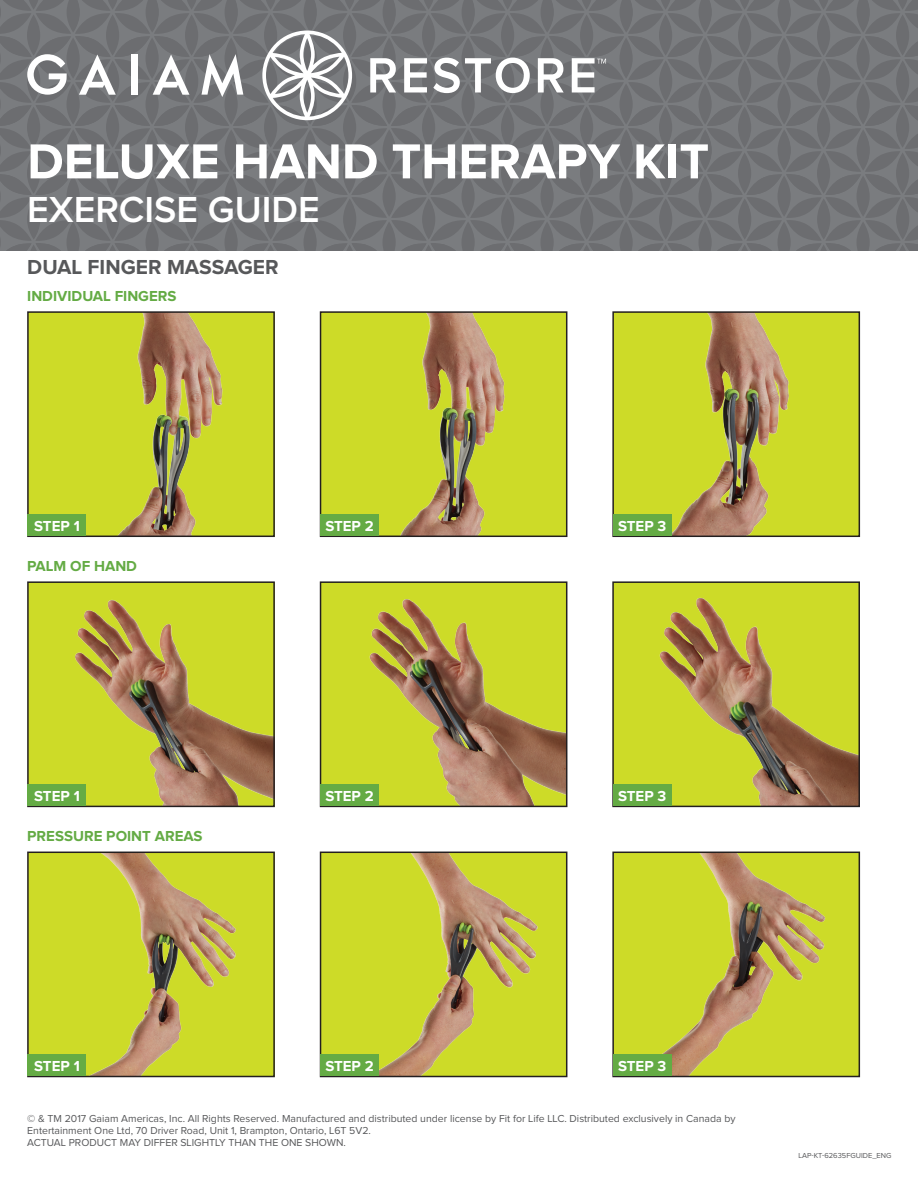
<style>
.page{position:relative;width:918px;height:1188px;background:#fff}
.page>*{position:absolute;margin:0;border:0;box-sizing:border-box;transform-origin:0 0}
.t1{font:700 50.85px "Proxima Nova";color:#fff}
.t2{font:600 37.5px "Proxima Nova";color:#fff}
.t3{font:700 21px "Proxima Nova";color:#57585a}
.t4{font:700 15px "Proxima Nova";color:#64ab44}
.t5{font:700 15px "Proxima Nova";color:#fff}
.t6{font:10.5px/12px "Proxima Nova";color:#57585a}
.t7{font:7.5px "Proxima Nova";color:#57585a}
</style>
<div class="page">
<div style="left:0;top:0;width:918px;height:251px;background:linear-gradient(to right,#727376,#727376)"></div>
<svg style="left:201px;top:54px;width:42px;height:43px"></svg>
<svg style="left:153px;top:54px;width:36px;height:41px"></svg>
<svg style="left:79px;top:54px;width:37px;height:41px"></svg>
<svg style="left:27px;top:54px;width:40px;height:41px"></svg>
<div style="left:131px;top:54px;width:6px;height:41px;background:#fff"></div>
<svg style="left:262px;top:31px;width:90px;height:89px"></svg>
<svg style="left:370px;top:58px;width:236px;height:35px"></svg>
<img style="left:30px;top:314px;width:242px;height:220px">
<div style="left:27px;top:311px;width:248px;height:226px;border:2px solid #231f20"></div>
<img style="left:30px;top:584px;width:242px;height:220px">
<div style="left:27px;top:581px;width:248px;height:226px;border:2px solid #231f20"></div>
<img style="left:30px;top:854px;width:242px;height:220px">
<div style="left:27px;top:851px;width:248px;height:226px;border:2px solid #231f20"></div>
<img style="left:323px;top:314px;width:241px;height:220px">
<div style="left:320px;top:311px;width:247px;height:226px;border:2px solid #231f20"></div>
<img style="left:323px;top:584px;width:241px;height:220px">
<div style="left:320px;top:581px;width:247px;height:226px;border:2px solid #231f20"></div>
<img style="left:323px;top:854px;width:241px;height:220px">
<div style="left:320px;top:851px;width:247px;height:226px;border:2px solid #231f20"></div>
<img style="left:615px;top:314px;width:242px;height:220px">
<div style="left:612px;top:311px;width:248px;height:226px;border:2px solid #231f20"></div>
<img style="left:615px;top:584px;width:242px;height:220px">
<div style="left:612px;top:581px;width:248px;height:226px;border:2px solid #231f20"></div>
<img style="left:615px;top:854px;width:242px;height:220px">
<div style="left:612px;top:851px;width:248px;height:226px;border:2px solid #231f20"></div>
<div style="left:28px;top:514px;width:58px;height:22px;background:#64ab44"></div>
<div style="left:320px;top:514px;width:58px;height:22px;background:#64ab44"></div>
<div style="left:613px;top:514px;width:58px;height:22px;background:#64ab44"></div>
<div style="left:28px;top:784px;width:58px;height:22px;background:#64ab44"></div>
<div style="left:320px;top:784px;width:58px;height:22px;background:#64ab44"></div>
<div style="left:613px;top:784px;width:58px;height:22px;background:#64ab44"></div>
<div style="left:28px;top:1054px;width:58px;height:22px;background:#64ab44"></div>
<div style="left:320px;top:1054px;width:58px;height:22px;background:#64ab44"></div>
<div style="left:613px;top:1054px;width:58px;height:22px;background:#64ab44"></div>
<h1 class="t1" style="left:27px;top:138px;width:683px">DELUXE HAND THERAPY KIT</h1>
<h2 class="t2" style="left:27px;top:192px;width:294px">EXERCISE GUIDE</h2>
<h3 class="t3" style="left:27px;top:257px;width:253px">DUAL FINGER MASSAGER</h3>
<h3 class="t4" style="left:27px;top:289px;width:151px">INDIVIDUAL FINGERS</h3>
<h3 class="t5" style="left:34px;top:518px;width:47px">STEP 1</h3>
<h3 class="t5" style="left:325px;top:518px;width:50px">STEP 2</h3>
<h3 class="t5" style="left:618px;top:518px;width:50px">STEP 3</h3>
<h3 class="t4" style="left:27px;top:559px;width:111px">PALM OF HAND</h3>
<h3 class="t5" style="left:34px;top:788px;width:47px">STEP 1</h3>
<h3 class="t5" style="left:325px;top:788px;width:50px">STEP 2</h3>
<h3 class="t5" style="left:618px;top:788px;width:50px">STEP 3</h3>
<h3 class="t4" style="left:27px;top:829px;width:177px">PRESSURE POINT AREAS</h3>
<h3 class="t5" style="left:34px;top:1058px;width:47px">STEP 1</h3>
<h3 class="t5" style="left:325px;top:1058px;width:50px">STEP 2</h3>
<h3 class="t5" style="left:618px;top:1058px;width:50px">STEP 3</h3>
<p class="t6" style="left:27px;top:1112px;width:710px">© &amp; TM 2017 Gaiam Americas, Inc. All Rights Reserved. Manufactured and distributed under license by Fit for Life LLC. Distributed exclusively in Canada by<br>Entertainment One Ltd, 70 Driver Road, Unit 1, Brampton, Ontario, L6T 5V2.<br>ACTUAL PRODUCT MAY DIFFER SLIGHTLY THAN THE ONE SHOWN.</p>
<p class="t7" style="left:798px;top:1152px;width:95px">LAP-KT-62635FGUIDE_ENG</p>
</div>
